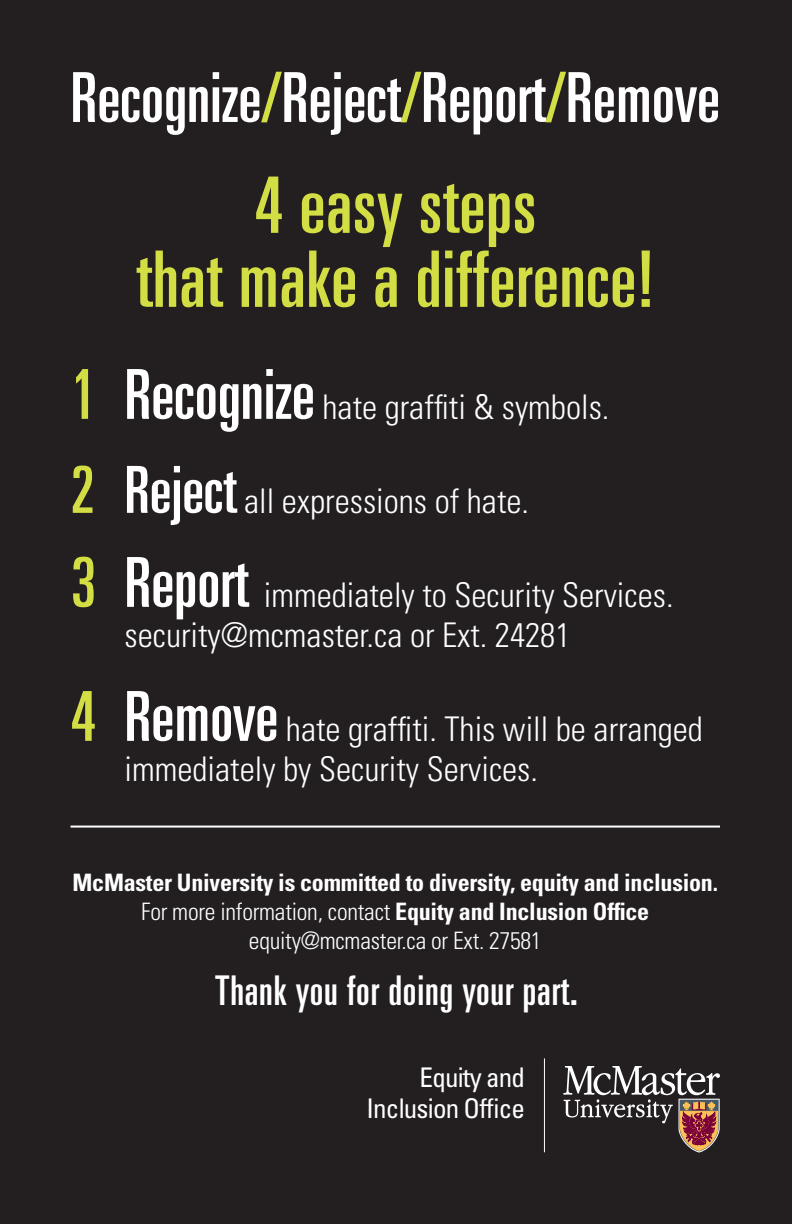
<style>
.page{position:relative;width:792px;height:1224px;background:#231f20}
.page>*{position:absolute;margin:0;border:0;box-sizing:border-box;transform-origin:0 0}
.t1{font:ultra-condensed 78px/74px "Univers LT Std";letter-spacing:.01em;color:#d2de43;text-align:center}
.t2{font:ultra-condensed 69px "Univers LT Std";color:#fff}
.t3{font:ultra-condensed 41px "Univers LT Std";letter-spacing:.02em;color:#fff}
.t4{font:300 condensed 34px/40px "Univers LT Std";color:#fff}
.t5{font:condensed 27.1px "Univers LT Std";letter-spacing:-.03em;color:#fff}
.t6{font:700 condensed 24px/29px "Univers LT Std";letter-spacing:-.01em;color:#fff;text-align:center}
.t7{font:300 condensed 24px "Univers LT Std";letter-spacing:-.01em;color:#fff}
.s1{color:#d2de43}
.s2{font-weight:400;font-stretch:ultra-condensed;font-size:69px;color:#d2de43}
.s3{font-weight:400;font-stretch:ultra-condensed;font-size:69px}
.s4{font-weight:400;font-stretch:ultra-condensed;font-size:65px;color:#d2de43}
.s5{font-weight:400;font-stretch:ultra-condensed;font-size:65px}
.s6{font-weight:300}
</style>
<div class="page">
<hr style="left:71px;top:826px;width:649px;height:2px;background:#fff">
<svg style="left:563px;top:1066px;width:157px;height:86px"></svg>
<hr style="left:544px;top:1058px;width:1px;height:94px;background:#fff">
<p class="t2" style="left:71px;top:58px;width:651px">Recognize<span class="s1">/</span>Reject<span class="s1">/</span>Report<span class="s1">/</span>Remove</p>
<p class="t1" style="left:136px;top:168px;width:520px">4 easy steps<br>that make a difference!</p>
<p class="t4" style="left:71px;top:387px;width:540px"><span class="s2">1</span> <span class="s3">Recognize</span> hate graffiti &amp; symbols.</p>
<p class="t4" style="left:71px;top:481px;width:460px"><span class="s4">2</span> <span class="s5">Reject</span> all expressions of hate.</p>
<p class="t4" style="left:125px;top:575px;width:551px;text-indent:-54px"><span class="s2">3</span> <span class="s3">Report</span> immediately to Security Services. security@mcmaster.ca or Ext. 24281</p>
<p class="t4" style="left:125px;top:709px;width:580px;text-indent:-54px"><span class="s2">4</span> <span class="s3">Remove</span> hate graffiti. This will be arranged immediately by Security Services.</p>
<p class="t6" style="left:72px;top:867px;width:647px">McMaster University is committed to diversity, equity and inclusion.<br><span class="s6">For more information, contact</span> Equity and Inclusion Office</p>
<p class="t7" style="left:249px;top:926px;width:294px">equity@mcmaster.ca or Ext. 27581</p>
<p class="t3" style="left:215px;top:967px;width:364px">Thank you for doing your part.</p>
<p class="t5" style="left:420px;top:1060px;width:107px">Equity and</p>
<p class="t5" style="left:367px;top:1091px;width:160px">Inclusion Office</p>
</div>
